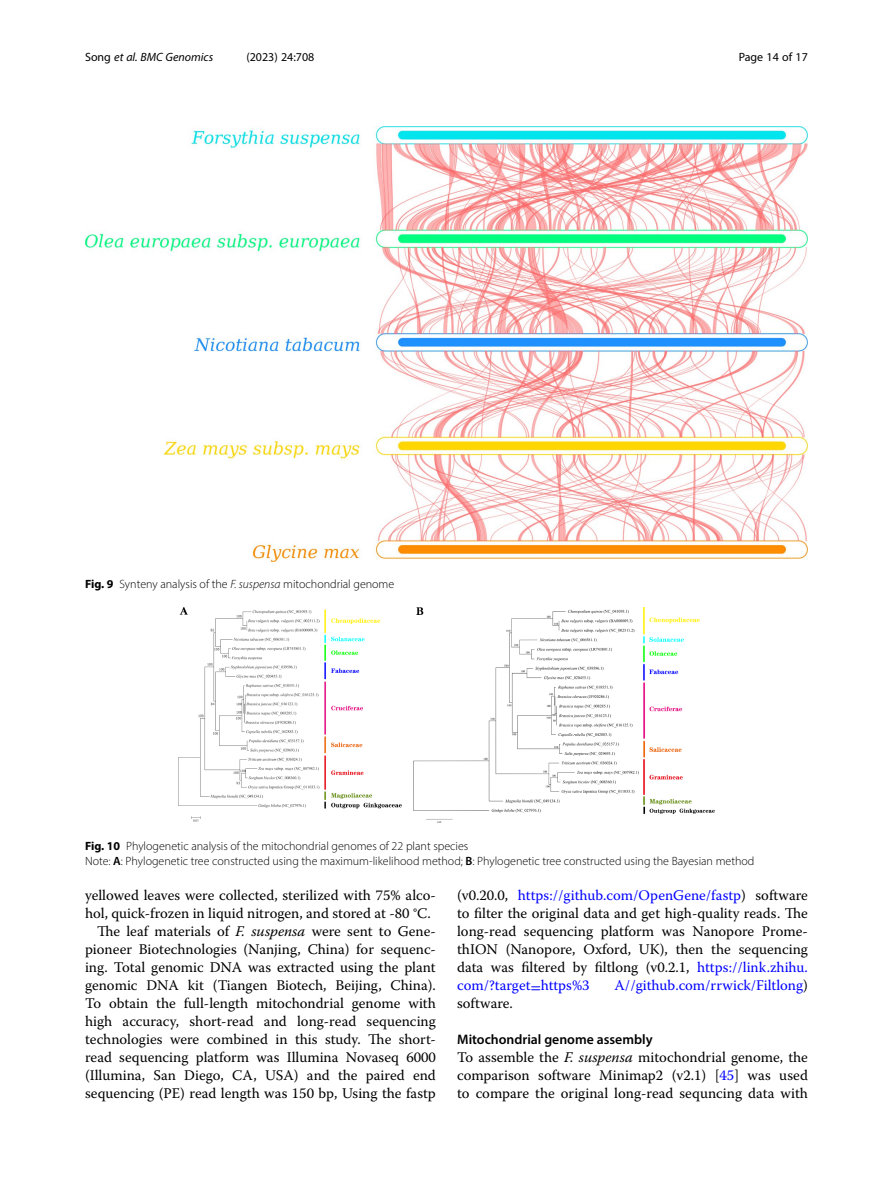
<style>
.page{position:relative;width:893px;height:1191px;background:#fff}
.page>*{position:absolute;margin:0;border:0;box-sizing:border-box;transform-origin:0 0}
.Body_Text_Indent{font:14.7px/18px "Warnock Pro";color:#000;text-align:justify}
.Body_Text{font:14.7px/18px "Warnock Pro";color:#000}
.Body_Text_Indent-2{font:14.7px "Warnock Pro";color:#00f}
.Head_2{font:600 13.8px "Myriad Pro";color:#000}
.Figure_Caption{font:300 12px "Myriad Pro";color:#000}
.t1{font:12px "Myriad Pro";color:#000}
.t2{font:italic 12px "Myriad Pro";color:#000}
.s1{font-style:normal}
.s2{font-weight:700}
.s3{font-style:italic}
.s4{font-weight:600}
.s5{color:#00f}
.s6{font-family:"STIX";color:#00f}
.s7{color:#000}
</style>
<div class="page">
<img style="left:178px;top:608px;width:536px;height:214px">
<img style="left:85px;top:126px;width:723px;height:435px">
<p class="t2" style="left:85px;top:50px;width:130px"><span class="s1">Song</span> et al. BMC Genomics</p>
<p class="t1" style="left:246px;top:50px;width:70px">(2023) 24:708</p>
<p class="t1" style="left:739px;top:50px;width:71px">Page 14 of 17</p>
<p class="Figure_Caption" style="left:85px;top:577px;width:311px"><span class="s2">Fig. 9</span> Synteny analysis of the <span class="s3">F. suspensa</span> mitochondrial genome</p>
<p class="Figure_Caption" style="left:85px;top:838px;width:385px"><span class="s2">Fig. 10</span> Phylogenetic analysis of the mitochondrial genomes of 22 plant species</p>
<p class="Figure_Caption" style="left:85px;top:853px;width:671px">Note: <span class="s4">A</span>: Phylogenetic tree constructed using the maximum-likelihood method; <span class="s4">B</span>: Phylogenetic tree constructed using the Bayesian method</p>
<p class="Body_Text" style="left:85px;top:886px;width:352px">yellowed leaves were collected, sterilized with 75% alco&shy;hol, quick-frozen in liquid nitrogen, and stored at -80 °C.</p>
<p class="Body_Text_Indent" style="left:85px;top:922px;width:352px;text-indent:12px">The leaf materials of <span class="s3">F. suspensa</span> were sent to Gene&shy;pioneer Biotechnologies (Nanjing, China) for sequenc&shy;ing. Total genomic DNA was extracted using the plant genomic DNA kit (Tiangen Biotech, Beijing, China).<br>To obtain the full-length mitochondrial genome with high accuracy, short-read and long-read sequencing technologies were combined in this study. The short&shy;read sequencing platform was Illumina Novaseq 6000 (Illumina, San Diego, CA, USA) and the paired end sequencing (PE) read length was 150 bp, Using the fastp</p>
<p class="Body_Text_Indent" style="left:457px;top:886px;width:352px">(v0.20.0, <span class="s5">https://github.com/OpenGene/fastp</span>) software to filter the original data and get high-quality reads. The long-read sequencing platform was Nanopore Prome&shy;thION (Nanopore, Oxford, UK), then the sequencing data was filtered by filtlong (v0.2.1, <span class="s5">https://link.zhihu. com/?target</span><span class="s6">=</span><span class="s5">https%3</span></p>
<p class="Body_Text_Indent-2" style="left:614px;top:976px;width:195px">A//github.com/rrwick/Filtlong<span class="s7">)</span></p>
<p class="Body_Text_Indent" style="left:457px;top:994px;width:57px">software.</p>
<p class="Head_2" style="left:457px;top:1031px;width:197px">Mitochondrial genome assembly</p>
<p class="Body_Text" style="left:457px;top:1048px;width:352px;text-align:justify">To assemble the <span class="s3">F. suspensa</span> mitochondrial genome, the comparison software Minimap2 (v2.1) [<span class="s5">45</span>] was used to compare the original long-read sequncing data with</p>
</div>
